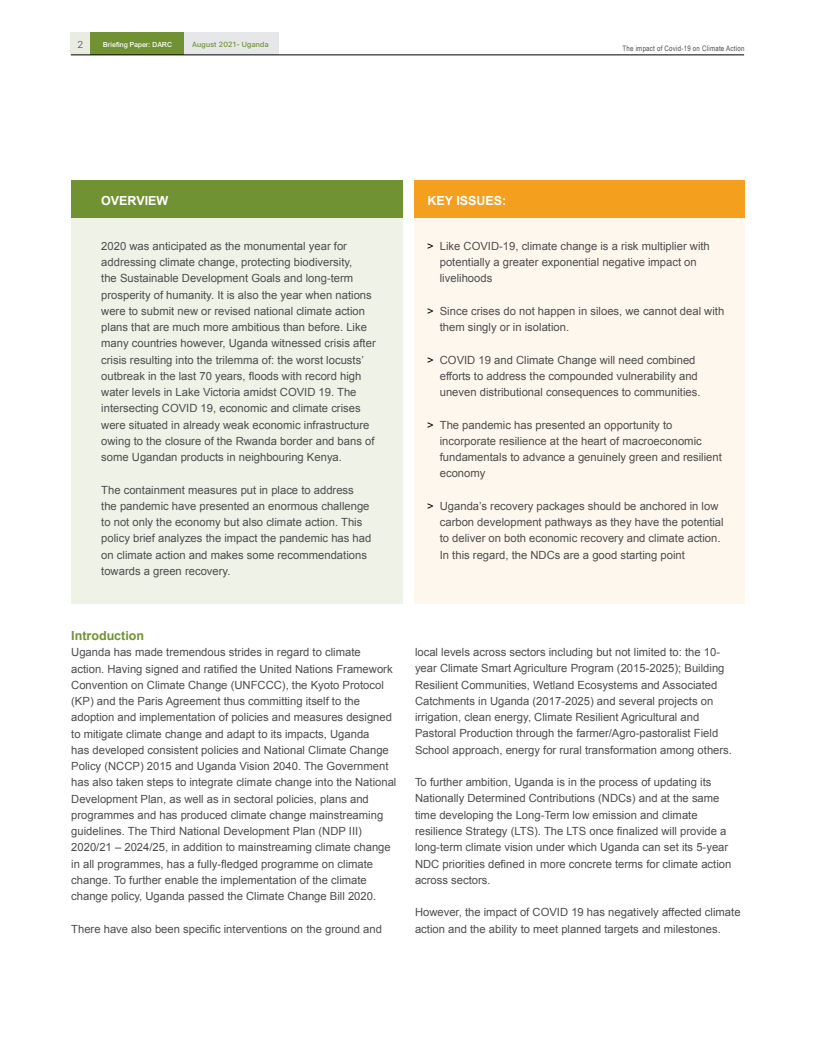
<style>
.page{position:relative;width:815px;height:1053px;background:#fff}
.page>*{position:absolute;margin:0;border:0;box-sizing:border-box;transform-origin:0 0}
.t1{font:700 12.5px "Arial";color:#fff}
.t2{font:700 12.5px "Arial";color:#709233}
.t3{font:11.25px/16.2px "Arial";color:#4d4d4f}
.t4{font:300 10px "SF Pro Display";color:#4d4d4f}
.t5{font:7.5px "Arial Narrow";letter-spacing:.03em;color:#4d4d4f}
.t6{font:7.5px "Arial Mdm";color:#fff}
.t7{font:500 7.5px "SF Pro Display";letter-spacing:.035em;color:#709233}
.s1{color:#000}
</style>
<div class="page">
<div style="left:90px;top:32px;width:94px;height:23px;background:#709233"></div>
<div style="left:184px;top:32px;width:95px;height:23px;background:#e6e7e8"></div>
<div style="left:70px;top:32px;width:20px;height:23px;background:#e9ece0"></div>
<hr style="left:71px;top:55px;width:673px;height:1px;background:#000">
<div style="left:71px;top:180px;width:332px;height:423px;background:#eff2e7"></div>
<div style="left:414px;top:180px;width:330px;height:423px;background:#fef7ed"></div>
<div style="left:71px;top:180px;width:332px;height:38px;background:#709233"></div>
<div style="left:414px;top:180px;width:330px;height:38px;background:#f49f1e"></div>
<p class="t4" style="left:78px;top:38px;width:7px">2</p>
<p class="t6" style="left:103px;top:41px;width:71px">Briefing Paper: DARC</p>
<p class="t7" style="left:192px;top:39px;width:78px">August 2021- Uganda</p>
<p class="t5" style="left:622px;top:44px;width:123px">The impact of Covid-19 on Climate Action</p>
<p class="t1" style="left:101px;top:192px;width:69px">OVERVIEW</p>
<p class="t1" style="left:428px;top:192px;width:80px">KEY ISSUES:</p>
<p class="t3" style="left:440px;top:238px;width:272px;text-indent:-12px"><span class="s1">˃</span> Like COVID-19, climate change is a risk multiplier with potentially a greater exponential negative impact on livelihoods</p>
<p class="t3" style="left:440px;top:303px;width:286px;text-indent:-12px"><span class="s1">˃</span> Since crises do not happen in siloes, we cannot deal with them singly or in isolation.</p>
<p class="t3" style="left:440px;top:351px;width:262px;text-indent:-12px"><span class="s1">˃</span> COVID 19 and Climate Change will need combined efforts to address the compounded vulnerability and uneven distributional consequences to communities.</p>
<p class="t3" style="left:440px;top:416px;width:284px;text-indent:-12px"><span class="s1">˃</span> The pandemic has presented an opportunity to incorporate resilience at the heart of macroeconomic fundamentals to advance a genuinely green and resilient economy</p>
<p class="t3" style="left:440px;top:498px;width:285px;text-indent:-12px"><span class="s1">˃</span> Uganda’s recovery packages should be anchored in low carbon development pathways as they have the potential to deliver on both economic recovery and climate action.<br>In this regard, the NDCs are a good starting point</p>
<p class="t3" style="left:101px;top:238px;width:276px">2020 was anticipated as the monumental year for addressing climate change, protecting biodiversity,<br>the Sustainable Development Goals and long-term prosperity of humanity. It is also the year when nations were to submit new or revised national climate action plans that are much more ambitious than before. Like many countries however, Uganda witnessed crisis after crisis resulting into the trilemma of: the worst locusts’ outbreak in the last 70 years, floods with record high water levels in Lake Victoria amidst COVID 19. The intersecting COVID 19, economic and climate crises were situated in already weak economic infrastructure owing to the closure of the Rwanda border and bans of some Ugandan products in neighbouring Kenya.</p>
<p class="t3" style="left:101px;top:481px;width:272px">The containment measures put in place to address the pandemic have presented an enormous challenge to not only the economy but also climate action. This policy brief analyzes the impact the pandemic has had on climate action and makes some recommendations towards a green recovery.</p>
<p class="t2" style="left:71px;top:626px;width:74px">Introduction</p>
<p class="t3" style="left:71px;top:644px;width:327px">Uganda has made tremendous strides in regard to climate action. Having signed and ratified the United Nations Framework Convention on Climate Change (UNFCCC), the Kyoto Protocol (KP) and the Paris Agreement thus committing itself to the adoption and implementation of policies and measures designed to mitigate climate change and adapt to its impacts, Uganda<br>has developed consistent policies and National Climate Change Policy (NCCP) 2015 and Uganda Vision 2040. The Government has also taken steps to integrate climate change into the National Development Plan, as well as in sectoral policies, plans and programmes and has produced climate change mainstreaming guidelines. The Third National Development Plan (NDP III)<br>2020/21 – 2024/25, in addition to mainstreaming climate change in all programmes, has a fully-fledged programme on climate change. To further enable the implementation of the climate change policy, Uganda passed the Climate Change Bill 2020.</p>
<p class="t3" style="left:71px;top:920px;width:312px">There have also been specific interventions on the ground and</p>
<p class="t3" style="left:415px;top:644px;width:319px">local levels across sectors including but not limited to: the 10- year Climate Smart Agriculture Program (2015-2025); Building Resilient Communities, Wetland Ecosystems and Associated Catchments in Uganda (2017-2025) and several projects on irrigation, clean energy, Climate Resilient Agricultural and Pastoral Production through the farmer/Agro-pastoralist Field School approach, energy for rural transformation among others.</p>
<p class="t3" style="left:415px;top:774px;width:318px">To further ambition, Uganda is in the process of updating its Nationally Determined Contributions (NDCs) and at the same time developing the Long-Term low emission and climate resilience Strategy (LTS). The LTS once finalized will provide a long-term climate vision under which Uganda can set its 5-year NDC priorities defined in more concrete terms for climate action across sectors.</p>
<p class="t3" style="left:415px;top:904px;width:327px">However, the impact of COVID 19 has negatively affected climate action and the ability to meet planned targets and milestones.</p>
</div>
